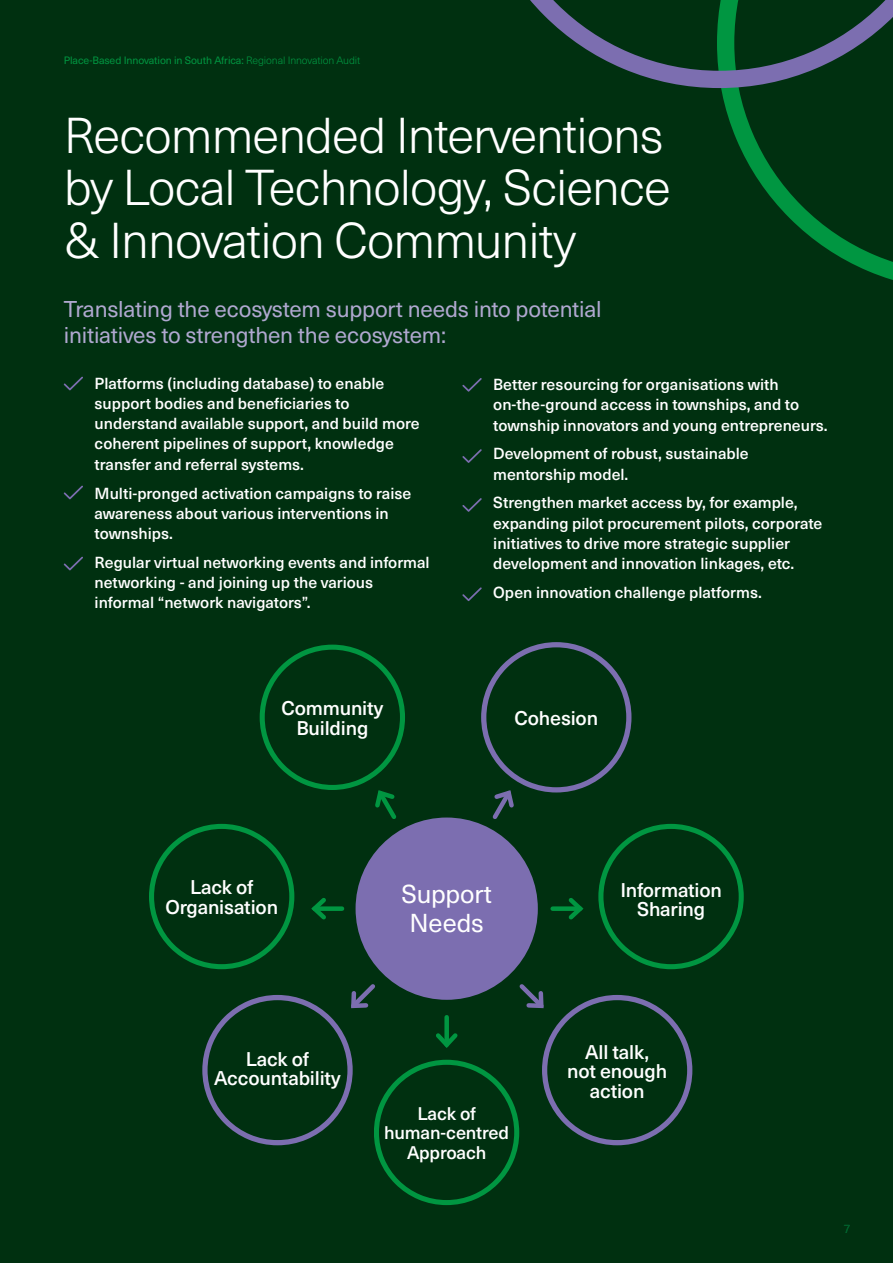
<style>
.page{position:relative;width:893px;height:1263px;background:#003010}
.page>*{position:absolute;margin:0;border:0;box-sizing:border-box;transform-origin:0 0}
.Page_title{font:300 49.5px/52.5px "Neue Haas Unica W1 G";letter-spacing:-.02em;color:#fff}
.Small_subtitle{font:25.5px/28.5px "Neue Haas Unica W1 G";letter-spacing:-.01em;color:#fff;text-align:center}
.Small_subtitle_2{font:22.5px/25.5px "Neue Haas Unica W1 G";letter-spacing:-.01em;color:#b0a8d0}
.Small_subtitle_3{font:500 19.5px/19.5px "Neue Haas Unica W1 G";letter-spacing:-.01em;color:#fff;text-align:center}
.Small_subtitle_3-2{font:500 18px/19.5px "Neue Haas Unica W1 G";letter-spacing:-.01em;color:#fff;text-align:center}
.Bullets_ticklist{font:500 15.75px/20.2px "Neue Haas Unica W1 G";color:#fff}
.Body{font:300 12px "Neue Haas Unica W1 G";color:#009641}
.Small_subtitle-2{font:10.5px "Neue Haas Unica W1 G";letter-spacing:-.01em;color:#009641}
.s1{font-weight:300}
</style>
<div class="page">
<svg style="left:721px;top:88px;width:172px;height:192px"></svg>
<svg style="left:530px;top:0;width:363px;height:88px"></svg>
<svg style="left:64px;top:377px;width:19px;height:13px"></svg>
<svg style="left:64px;top:486px;width:19px;height:13px"></svg>
<svg style="left:64px;top:557px;width:19px;height:13px"></svg>
<svg style="left:462px;top:378px;width:20px;height:14px"></svg>
<svg style="left:462px;top:449px;width:20px;height:14px"></svg>
<svg style="left:462px;top:498px;width:20px;height:14px"></svg>
<svg style="left:462px;top:587px;width:20px;height:14px"></svg>
<div style="left:356px;top:817px;width:182px;height:183px;background:#7c6eb0;border-radius:50%"></div>
<svg style="left:202px;top:980px;width:490px;height:225px"></svg>
<svg style="left:149px;top:645px;width:256px;height:324px"></svg>
<svg style="left:481px;top:642px;width:263px;height:327px"></svg>
<p class="Small_subtitle-2" style="left:64px;top:52px;width:298px">Place-Based Innovation in South Africa: <span class="s1">Regional Innovation Audit</span></p>
<p class="Page_title" style="left:64px;top:106px;width:609px">Recommended Interventions by Local Technology, Science &amp; Innovation Community</p>
<p class="Small_subtitle_2" style="left:64px;top:295px;width:539px">Translating the ecosystem support needs into potential initiatives to strengthen the ecosystem:</p>
<p class="Bullets_ticklist" style="left:95px;top:372px;width:327px">Platforms (including database) to enable support bodies and beneficiaries to understand available support, and build more coherent pipelines of support, knowledge transfer and referral systems.</p>
<p class="Bullets_ticklist" style="left:95px;top:482px;width:318px">Multi-pronged activation campaigns to raise awareness about various interventions in townships.</p>
<p class="Bullets_ticklist" style="left:95px;top:551px;width:337px">Regular virtual networking events and informal networking - and joining up the various informal “network navigators”.</p>
<p class="Bullets_ticklist" style="left:493px;top:373px;width:336px">Better resourcing for organisations with on-the-ground access in townships, and to township innovators and young entrepreneurs.</p>
<p class="Bullets_ticklist" style="left:493px;top:443px;width:257px">Development of robust, sustainable mentorship model.</p>
<p class="Bullets_ticklist" style="left:493px;top:492px;width:331px">Strengthen market access by, for example, expanding pilot procurement pilots, corporate initiatives to drive more strategic supplier development and innovation linkages, etc.</p>
<p class="Bullets_ticklist" style="left:493px;top:581px;width:270px">Open innovation challenge platforms.</p>
<p class="Small_subtitle_3" style="left:282px;top:697px;width:103px">Community<br>Building</p>
<p class="Small_subtitle_3" style="left:514px;top:707px;width:85px">Cohesion</p>
<p class="Small_subtitle_3" style="left:165px;top:876px;width:114px">Lack of<br>Organisation</p>
<p class="Small_subtitle" style="left:401px;top:879px;width:92px">Support<br>Needs</p>
<p class="Small_subtitle_3" style="left:620px;top:879px;width:103px">Information<br>Sharing</p>
<p class="Small_subtitle_3" style="left:214px;top:1048px;width:128px">Lack of<br>Accountability</p>
<p class="Small_subtitle_3" style="left:567px;top:1041px;width:101px">All talk,<br>not enough action</p>
<p class="Small_subtitle_3-2" style="left:384px;top:1102px;width:126px">Lack of human-centred<br>Approach</p>
<p class="Body" style="left:844px;top:1220px;width:8px">7</p>
</div>
